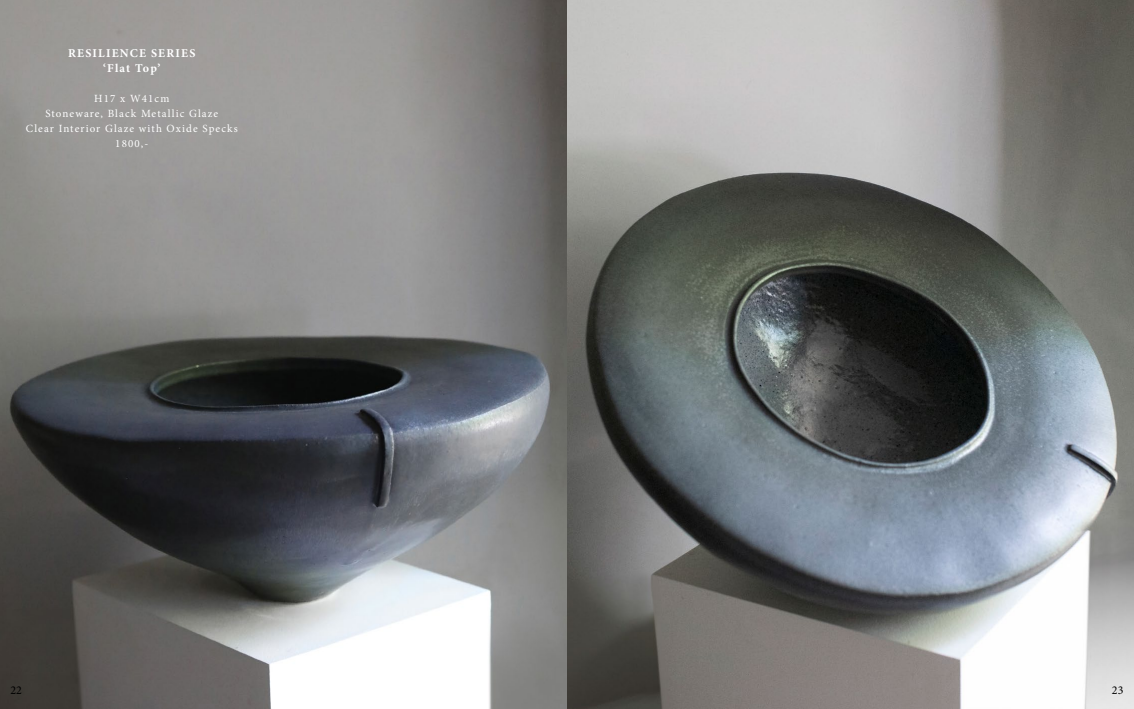
<style>
.page{position:relative;width:1134px;height:709px;background:#fff}
.page>*{position:absolute;margin:0;border:0;box-sizing:border-box;transform-origin:0 0}
.t1{font:700 12px/15px "Minion Pro";letter-spacing:.1em;color:#fff;text-align:center}
.t2{font:12px "Minion Pro";color:#000}
.t3{font:11px/15px "Minion Pro";letter-spacing:.1em;color:#fff;text-align:center}
</style>
<div class="page">
<img style="left:0;top:0;width:1134px;height:709px">
<p class="t1" style="left:68px;top:45px;width:129px">RESILIENCE SERIES ‘Flat Top’</p>
<p class="t3" style="left:26px;top:91px;width:213px">H17 x W41cm<br>Stoneware, Black Metallic Glaze<br>Clear Interior Glaze with Oxide Specks<br>1800,-</p>
<p class="t2" style="left:11px;top:681px;width:13px">22</p>
<p class="t2" style="left:1112px;top:681px;width:13px">23</p>
</div>
